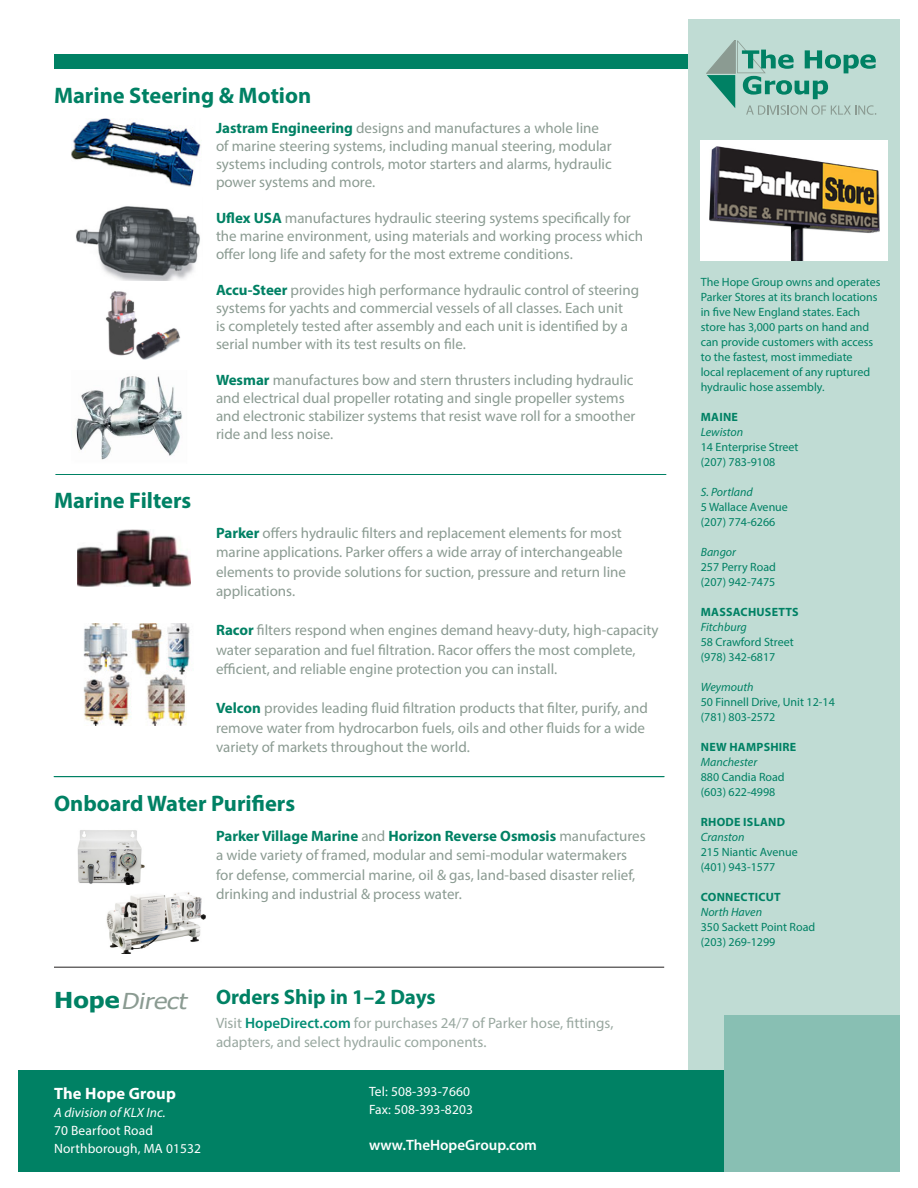
<style>
.page{position:relative;width:918px;height:1188px;background:#fff}
.page>*{position:absolute;margin:0;border:0;box-sizing:border-box;transform-origin:0 0}
.t1{font:700 22.5px "Myriad Pro";color:#008164}
.t2{font:italic 21.9px "Tahoma";color:#8b9b92;scale:1.14 1}
.t3{font:700 21px "Myriad Pro";color:#008164}
.t4{font:700 16.5px "Myriad Pro";letter-spacing:.01em;color:#fff}
.t5{font:15px/18px "Myriad Pro";color:#8b9b92}
.t6{font:15px/19.5px "Myriad Pro";color:#99a8a0}
.t7{font:600 15px "Myriad Pro";color:#fff}
.t8{font:13.5px "Myriad Pro";letter-spacing:.01em;color:#fff}
.t9{font:italic 13.5px "Myriad Pro";letter-spacing:.01em;color:#fff}
.t10{font:12px/15px "Myriad Pro";color:#008164}
.t11{font:italic 12px "Myriad Pro";color:#008164}
.t12{font:700 12px "Myriad Pro";letter-spacing:.02em;color:#008164}
.s1{font-weight:700;color:#008164}
.s2{font-weight:700;font-style:normal;color:#008164}
.s3{font-weight:600;color:#038e75}
</style>
<div class="page">
<div style="left:54px;top:54px;width:747px;height:14px;background:#008164"></div>
<div style="left:688px;top:19px;width:212px;height:1152px;background:#c0dcd4"></div>
<div style="left:18px;top:1070px;width:882px;height:101px;background:#008164"></div>
<hr style="left:54px;top:967px;width:610px;height:1px;background:#231f20">
<img style="left:78px;top:530px;width:112px;height:57px">
<img style="left:83px;top:624px;width:107px;height:101px">
<div style="left:701px;top:140px;width:187px;height:120px;background:#fff"></div>
<img style="left:710px;top:147px;width:169px;height:113px">
<svg style="left:56px;top:474px;width:610px;height:1px"></svg>
<img style="left:72px;top:118px;width:129px;height:68px">
<img style="left:76px;top:206px;width:124px;height:74px">
<img style="left:105px;top:291px;width:76px;height:69px">
<img style="left:76px;top:376px;width:106px;height:84px">
<div style="left:724px;top:1015px;width:176px;height:156px;background:#88bfb3"></div>
<img style="left:106px;top:892px;width:100px;height:62px">
<svg style="left:54px;top:777px;width:610px;height:1px"></svg>
<img style="left:77px;top:830px;width:68px;height:55px">
<svg style="left:707px;top:40px;width:169px;height:75px"></svg>
<p class="t1" style="left:54px;top:81px;width:259px">Marine Steering &amp; Motion</p>
<p class="t5" style="left:216px;top:119px;width:397px"><span class="s1">Jastram Engineering</span> designs and manufactures a whole line of marine steering systems, including manual steering, modular systems including controls, motor starters and alarms, hydraulic power systems and more.</p>
<p class="t5" style="left:216px;top:209px;width:429px"><span class="s1">Uflex USA</span> manufactures hydraulic steering systems specifically for the marine environment, using materials and working process which offer long life and safety for the most extreme conditions.</p>
<p class="t5" style="left:216px;top:281px;width:425px"><span class="s1">Accu-Steer</span> provides high performance hydraulic control of steering systems for yachts and commercial vessels of all classes. Each unit<br>is completely tested after assembly and each unit is identified by a serial number with its test results on file.</p>
<p class="t5" style="left:216px;top:371px;width:421px"><span class="s1">Wesmar</span> manufactures bow and stern thrusters including hydraulic and electrical dual propeller rotating and single propeller systems and electronic stabilizer systems that resist wave roll for a smoother ride and less noise.</p>
<p class="t1" style="left:54px;top:485px;width:139px">Marine Filters</p>
<p class="t5" style="left:216px;top:523px;width:412px;line-height:19.5px"><span class="s1">Parker</span> offers hydraulic filters and replacement elements for most marine applications. Parker offers a wide array of interchangeable elements to provide solutions for suction, pressure and return line applications.</p>
<p class="t5" style="left:216px;top:620px;width:444px;line-height:19.5px"><span class="s1">Racor</span> filters respond when engines demand heavy-duty, high-capacity water separation and fuel filtration. Racor offers the most complete, efficient, and reliable engine protection you can install.</p>
<p class="t5" style="left:216px;top:698px;width:433px;line-height:19.5px"><span class="s1">Velcon</span> provides leading fluid filtration products that filter, purify, and remove water from hydrocarbon fuels, oils and other fluids for a wide variety of markets throughout the world.</p>
<p class="t1" style="left:54px;top:788px;width:243px">Onboard Water Purifiers</p>
<p class="t5" style="left:216px;top:826px;width:431px;line-height:19.5px"><span class="s1">Parker Village Marine</span> and <span class="s1">Horizon Reverse Osmosis</span> manufactures a wide variety of framed, modular and semi-modular watermakers for defense, commercial marine, oil &amp; gas, land-based disaster relief, drinking and industrial &amp; process water.</p>
<h2 class="t2" style="left:54px;top:986px;width:122px"><span class="s2">H o p e</span> Direct</h2>
<p class="t4" style="left:54px;top:1082px;width:123px">The Hope Group</p>
<p class="t9" style="left:54px;top:1104px;width:113px">A division of KLX Inc.</p>
<p class="t8" style="left:54px;top:1122px;width:100px">70 Bearfoot Road</p>
<p class="t8" style="left:54px;top:1140px;width:149px">Northborough, MA 01532</p>
<p class="t3" style="left:216px;top:983px;width:221px">Orders Ship in 1–2 Days</p>
<p class="t6" style="left:216px;top:1013px;width:399px">Visit <span class="s3">HopeDirect.com</span> for purchases 24/7 of Parker hose, fittings, adapters, and select hydraulic components.</p>
<p class="t8" style="left:369px;top:1083px;width:103px">Tel: 508-393-7660</p>
<p class="t8" style="left:369px;top:1101px;width:106px">Fax: 508-393-8203</p>
<p class="t7" style="left:369px;top:1136px;width:170px">www.TheHopeGroup.com</p>
<p class="t10" style="left:701px;top:274px;width:181px">The Hope Group owns and operates<br>Parker Stores at its branch locations in five New England states. Each store has 3,000 parts on hand and can provide customers with access to the fastest, most immediate<br>local replacement of any ruptured hydraulic hose assembly.</p>
<p class="t12" style="left:701px;top:409px;width:39px">MAINE</p>
<p class="t11" style="left:701px;top:425px;width:44px">Lewiston</p>
<p class="t10" style="left:701px;top:439px;width:99px">14 Enterprise Street</p>
<p class="t10" style="left:701px;top:454px;width:76px">(207) 783-9108</p>
<p class="t11" style="left:701px;top:485px;width:54px">S. Portland</p>
<p class="t10" style="left:701px;top:499px;width:89px">5 Wallace Avenue</p>
<p class="t10" style="left:701px;top:514px;width:76px">(207) 774-6266</p>
<p class="t11" style="left:701px;top:545px;width:37px">Bangor</p>
<p class="t10" style="left:701px;top:559px;width:77px">257 Perry Road</p>
<p class="t10" style="left:701px;top:574px;width:76px">(207) 942-7475</p>
<p class="t12" style="left:701px;top:604px;width:99px">MASSACHUSETTS</p>
<p class="t11" style="left:701px;top:620px;width:47px">Fitchburg</p>
<p class="t10" style="left:701px;top:634px;width:94px">58 Crawford Street</p>
<p class="t10" style="left:701px;top:649px;width:76px">(978) 342-6817</p>
<p class="t11" style="left:701px;top:680px;width:54px">Weymouth</p>
<p class="t10" style="left:701px;top:694px;width:136px">50 Finnell Drive, Unit 12-14</p>
<p class="t10" style="left:701px;top:709px;width:76px">(781) 803-2572</p>
<p class="t12" style="left:701px;top:739px;width:97px">NEW HAMPSHIRE</p>
<p class="t11" style="left:701px;top:755px;width:58px">Manchester</p>
<p class="t10" style="left:701px;top:769px;width:85px">880 Candia Road</p>
<p class="t10" style="left:701px;top:784px;width:76px">(603) 622-4998</p>
<p class="t12" style="left:701px;top:814px;width:86px">RHODE ISLAND</p>
<p class="t11" style="left:701px;top:830px;width:45px">Cranston</p>
<p class="t10" style="left:701px;top:844px;width:98px">215 Niantic Avenue</p>
<p class="t10" style="left:701px;top:859px;width:76px">(401) 943-1577</p>
<p class="t12" style="left:701px;top:889px;width:81px">CONNECTICUT</p>
<p class="t11" style="left:701px;top:905px;width:63px">North Haven</p>
<p class="t10" style="left:701px;top:919px;width:116px">350 Sackett Point Road</p>
<p class="t10" style="left:701px;top:934px;width:76px">(203) 269-1299</p>
</div>
